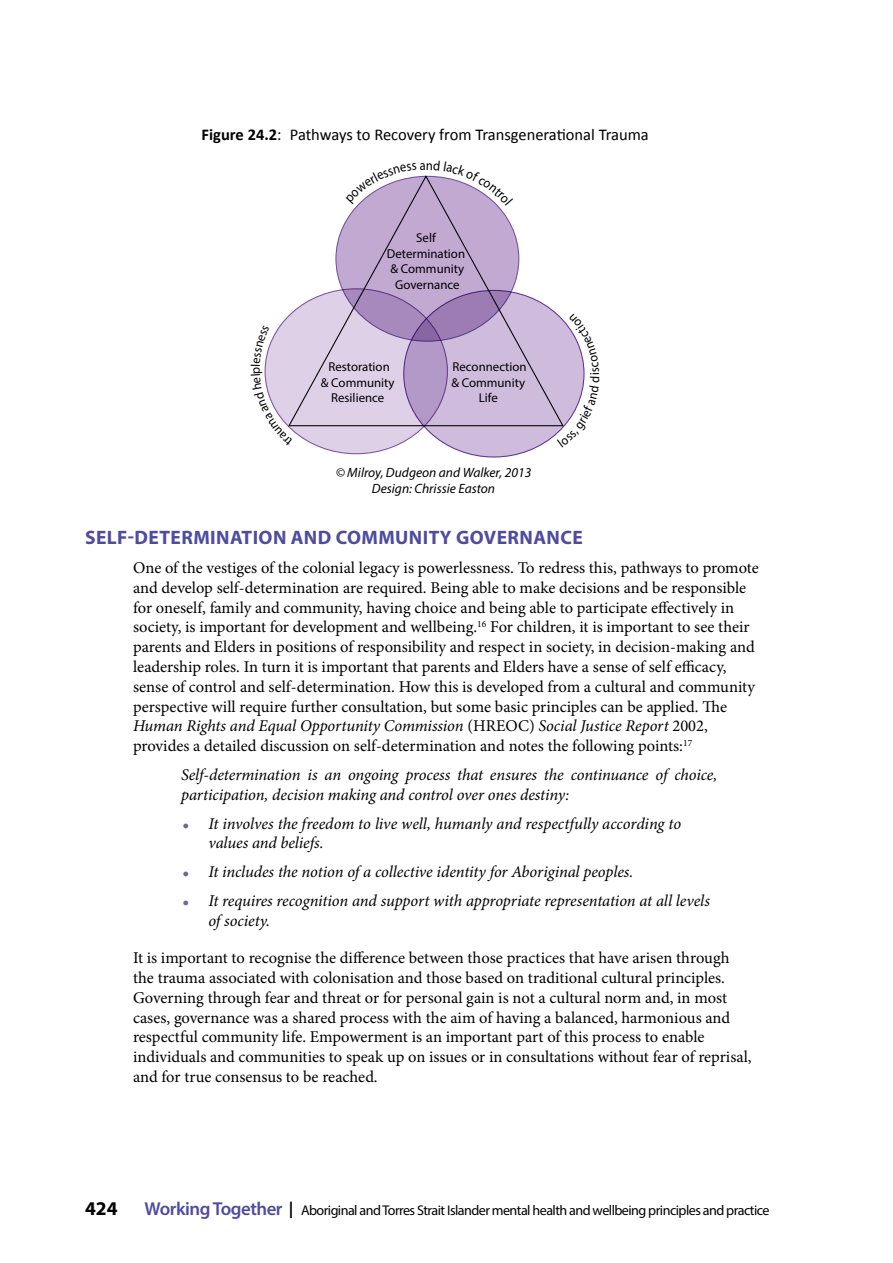
<style>
.page{position:relative;width:893px;height:1263px;background:#fff}
.page>*{position:absolute;margin:0;border:0;box-sizing:border-box;transform-origin:0 0}
.t1{font:700 19.5px "Myriad Pro";color:#4f4ca0}
.t2{font:700 19.5px "Myriad Pro";color:#000}
.t3{font:16.5px/19.8px "Minion Pro";color:#000}
.t4{font:italic 16.5px/19.8px "Minion Pro";letter-spacing:-.01em;color:#000}
.t5{font:16.5px "Calibri";letter-spacing:-.005em;color:#000}
.t6{font:14.1px "Myriad Pro";letter-spacing:-.04em;color:#000}
.t7{font:italic 13.5px/16.5px "Myriad Pro";color:#000;text-align:center}
.t8{font:12.9px/15.5px "Myriad Pro";color:#000;text-align:center}
.s1{font-weight:700}
.s2{font-style:italic}
.s3{font-weight:600;font-size:18.75px;color:#4f4ca0}
.s4{font-weight:700;font-size:16.5px}
</style>
<div class="page">
<div style="left:265px;top:289px;width:182px;height:165px;background:#ddd0e7;border-radius:50%"></div>
<div style="left:404px;top:290px;width:180px;height:167px;background:#cfbcdc;border-radius:50%"></div>
<svg style="left:288px;top:206px;width:269px;height:221px"></svg>
<svg style="left:264px;top:325px;width:29px;height:106px"></svg>
<svg style="left:557px;top:313px;width:28px;height:121px"></svg>
<svg style="left:356px;top:175px;width:142px;height:31px"></svg>
<p class="t5" style="left:202px;top:124px;width:449px"><span class="s1">Figure 24.2</span>: Pathways to Recovery from Transgenerational Trauma</p>
<p class="t8" style="left:387px;top:230px;width:80px">Self<br>Determination &amp; Community<br>Governance</p>
<p class="t8" style="left:321px;top:359px;width:75px">Restoration<br>&amp; Community<br>Resilience</p>
<p class="t8" style="left:451px;top:359px;width:77px">Reconnection &amp; Community<br>Life</p>
<p class="t7" style="left:336px;top:464px;width:197px">© Milroy, Dudgeon and Walker, 2013<br>Design: Chrissie Easton</p>
<p class="t1" style="left:85px;top:525px;width:62px">SELF-DETERMINATION</p>
<p class="t1" style="left:291px;top:525px;width:15px">AND</p>
<p class="t1" style="left:336px;top:525px;width:14px">COMMUNITY</p>
<p class="t1" style="left:456px;top:525px;width:14px">GOVERNANCE</p>
<p class="t3" style="left:133px;top:558px;width:627px">One of the vestiges of the colonial legacy is powerlessness. To redress this, pathways to promote and develop self-determination are required. Being able to make decisions and be responsible for oneself, family and community, having choice and being able to participate effectively in society, is important for development and wellbeing.<sup>16</sup> For children, it is important to see their parents and Elders in positions of responsibility and respect in society, in decision-making and leadership roles. In turn it is important that parents and Elders have a sense of self efficacy, sense of control and self-determination. How this is developed from a cultural and community perspective will require further consultation, but some basic principles can be applied. The <span class="s2">Human Rights and Equal Opportunity Commission</span> (HREOC) <span class="s2">Social Justice Report</span> 2002, provides a detailed discussion on self-determination and notes the following points:<sup>17</sup></p>
<p class="t4" style="left:181px;top:765px;width:538px">Self-determination is an ongoing process that ensures the continuance of choice, participation, decision making and control over ones destiny:</p>
<p class="t4" style="left:208px;top:813px;width:474px">It involves the freedom to live well, humanly and respectfully according to values and beliefs.</p>
<p class="t4" style="left:208px;top:857px;width:503px;line-height:28.8px">It includes the notion of a collective identity for Aboriginal peoples.<br>It requires recognition and support with appropriate representation at all levels</p>
<p class="t4" style="left:208px;top:911px;width:63px">of society.</p>
<p class="t3" style="left:133px;top:948px;width:620px">It is important to recognise the difference between those practices that have arisen through the trauma associated with colonisation and those based on traditional cultural principles.<br>Governing through fear and threat or for personal gain is not a cultural norm and, in most cases, governance was a shared process with the aim of having a balanced, harmonious and respectful community life. Empowerment is an important part of this process to enable individuals and communities to speak up on issues or in consultations without fear of reprisal, and for true consensus to be reached.</p>
<p class="t2" style="left:85px;top:1196px;width:34px">424</p>
<p class="t6" style="left:145px;top:1202px;width:626px"><span class="s3">Working Together</span> <span class="s4">|</span> Aboriginal and Torres Strait Islander mental health and wellbeing principles and practice</p>
</div>
